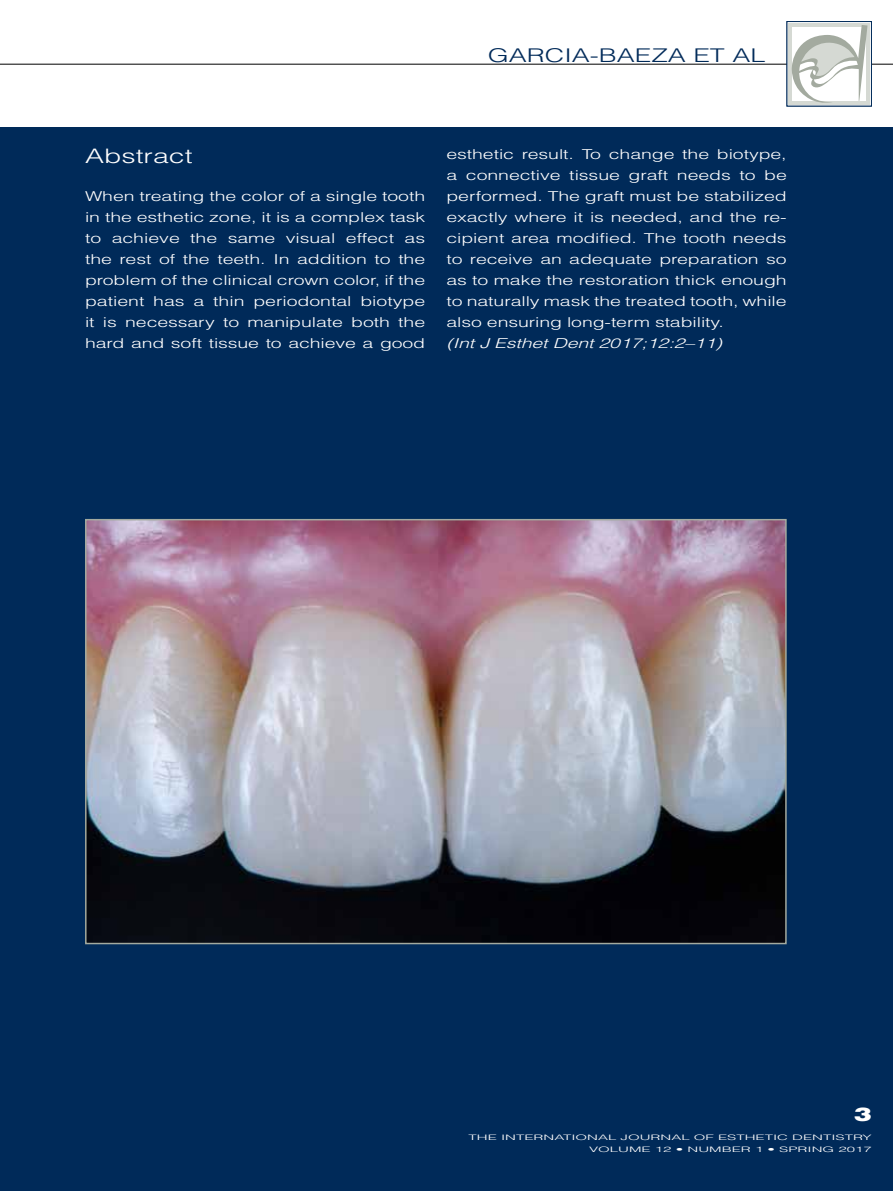
<style>
.page{position:relative;width:893px;height:1191px;background:#fff}
.page>*{position:absolute;margin:0;border:0;box-sizing:border-box;transform-origin:0 0}
.t1{font:300 19.95px "Helvetica LT Std";color:#fff;scale:1.43 1}
.t2{font:300 18.9px "Helvetica LT Std";color:#002a59;scale:1.43 1}
.t3{font:900 18.9px "Helvetica LT Std";color:#fff;scale:1.43 1}
.t4{font:300 13.65px/21px "Helvetica LT Std";letter-spacing:-.005em;color:#fff;text-align:justify;scale:1.43 1}
.t5{font:italic 300 13.65px "Helvetica LT Std";letter-spacing:-.005em;color:#fff;scale:1.43 1}
.t6{font:300 7.5px/12.8px "Helvetica LT Std";color:#fff;scale:2 1}
</style>
<div class="page">
<div style="left:0;top:128px;width:893px;height:1063px;background:#002a59"></div>
<hr style="left:0;top:64px;width:893px;height:1px;background:#000">
<img style="left:88px;top:522px;width:696px;height:419px">
<div style="left:85px;top:519px;width:702px;height:425px;border:2px solid #a3aa9f"></div>
<svg style="left:787px;top:21px;width:85px;height:85px"></svg>
<div style="left:788px;top:23px;width:82px;height:82px;background:#d5d9d3"></div>
<svg style="left:791px;top:25px;width:76px;height:78px"></svg>
<h2 class="t2" style="left:488px;top:43px;width:189px">Garcia-Baeza et al</h2>
<h1 class="t1" style="left:85px;top:143px;width:77px">Abstract</h1>
<p class="t4" style="left:85px;top:186px;width:239px">When treating the color of a single tooth in the esthetic zone, it is a complex task to achieve the same visual effect as the rest of the teeth. I n addition to the problem of the clinical crown color, if the patient has a thin periodontal biotype it is necessary to manipulate both the hard and soft tissue to achieve a good</p>
<p class="t4" style="left:446px;top:144px;width:240px">esthetic result. To change the biotype, a connective tissue graft needs to be performed. The graft must be stabilized exactly where it is needed, and the re&shy;cipient area modified. The tooth needs to receive an adequate preparation so as to make the restoration thick enough to naturally mask the treated tooth, while also ensuring long-term stability.</p>
<p class="t5" style="left:446px;top:335px;width:194px">(Int J Esthet Dent 2017;12:2–11)</p>
<h2 class="t3" style="left:854px;top:1102px;width:14px">3</h2>
<p class="t6" style="left:589px;top:1130px;width:143px;text-indent:-121px">THE INTERNATIONAL JOURNAL OF ESTHETIC DENTISTRY<br>VOLUME 12 • NUMBER 1 • Sprin</p>
<p class="t6" style="left:822px;top:1143px;width:26px">g 2017</p>
</div>
